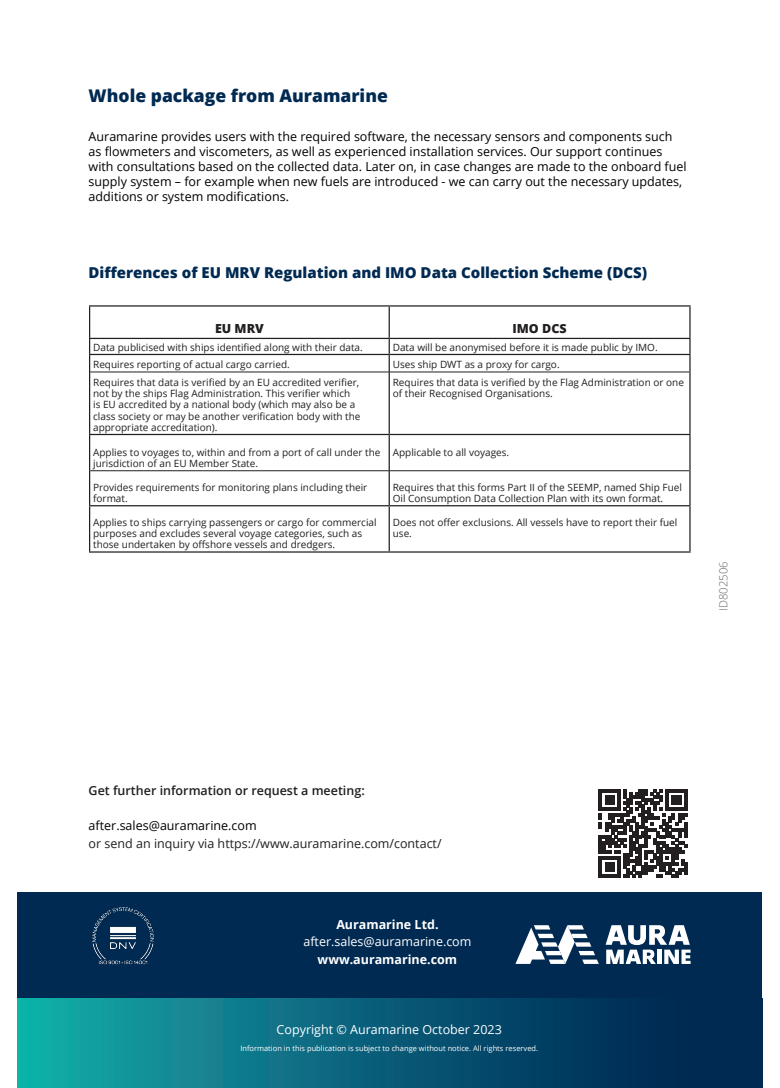
<style>
.page{position:relative;width:780px;height:1088px;background:#fff}
.page>*{position:absolute;margin:0;border:0;box-sizing:border-box;transform-origin:0 0}
.Väliotsikko{font:800 17.5px "Open Sans";color:#002a52}
.Väliotsikko-2{font:800 15px "Open Sans";color:#002a52}
.Leipäteksti{font:12.5px/15px "Open Sans";color:#000}
.Leipäteksti-2{font:12.5px "Open Sans";color:#fff}
.t1{font:12.5px "Open Sans";color:#231f20}
.t2{font:600 12.5px "Open Sans";color:#231f20}
.Leipäteksti-3{font:700 12.5px "Open Sans";color:#fff}
.Leipäteksti-4{font:800 12.5px "Open Sans";color:#231f20}
.Kuvateksti{font:300 11.25px "Open Sans";color:#67676a}
.Leipäteksti-5{font:10px/11.2px "Open Sans";color:#231f20}
.Leipäteksti-6{font:7.5px "Open Sans";color:#fff}
</style>
<div class="page">
<div style="left:17px;top:892px;width:744px;height:107px;background:#002a52"></div>
<div style="left:18px;top:999px;width:744px;height:89px;background:linear-gradient(to right,#16a9a8,#001849)"></div>
<svg style="left:515px;top:925px;width:175px;height:39px"></svg>
<img style="left:92px;top:907px;width:62px;height:58px">
<svg style="left:599px;top:789px;width:88px;height:88px"></svg>
<hr style="left:89px;top:305px;width:300px;height:2px;background:#231f20">
<hr style="left:389px;top:305px;width:301px;height:2px;background:#231f20">
<svg style="left:89px;top:306px;width:601px;height:66px"></svg>
<hr style="left:89px;top:372px;width:1px;height:62px;background:#231f20">
<hr style="left:388px;top:372px;width:2px;height:62px;background:#231f20">
<hr style="left:689px;top:372px;width:1px;height:62px;background:#231f20">
<hr style="left:89px;top:434px;width:300px;height:1px;background:#231f20">
<hr style="left:89px;top:435px;width:1px;height:36px;background:#231f20">
<hr style="left:389px;top:434px;width:301px;height:1px;background:#231f20">
<hr style="left:388px;top:435px;width:2px;height:36px;background:#231f20">
<hr style="left:689px;top:435px;width:1px;height:36px;background:#231f20">
<hr style="left:89px;top:471px;width:1px;height:34px;background:#231f20">
<hr style="left:388px;top:471px;width:2px;height:34px;background:#231f20">
<hr style="left:689px;top:471px;width:1px;height:34px;background:#231f20">
<hr style="left:89px;top:505px;width:300px;height:1px;background:#231f20">
<hr style="left:89px;top:506px;width:1px;height:45px;background:#231f20">
<hr style="left:389px;top:505px;width:301px;height:1px;background:#231f20">
<hr style="left:388px;top:506px;width:2px;height:45px;background:#231f20">
<hr style="left:689px;top:506px;width:1px;height:45px;background:#231f20">
<hr style="left:89px;top:551px;width:300px;height:2px;background:#231f20">
<hr style="left:389px;top:551px;width:301px;height:2px;background:#231f20">
<hr style="left:90px;top:372px;width:299px;height:1px;background:#231f20">
<hr style="left:389px;top:372px;width:300px;height:1px;background:#231f20">
<hr style="left:90px;top:470px;width:299px;height:1px;background:#231f20">
<hr style="left:389px;top:470px;width:300px;height:1px;background:#231f20">
<p class="Väliotsikko" style="left:89px;top:82px;width:301px">Whole package from Auramarine</p>
<p class="Leipäteksti" style="left:89px;top:129px;width:599px">Auramarine provides users with the required software, the necessary sensors and components such as flowmeters and viscometers, as well as experienced installation services. Our support continues with consultations based on the collected data. Later on, in case changes are made to the onboard fuel supply system – for example when new fuels are introduced - we can carry out the necessary updates, additions or system modifications.</p>
<p class="Väliotsikko-2" style="left:89px;top:261px;width:560px">Differences of EU MRV Regulation and IMO Data Collection Scheme (DCS)</p>
<p class="Leipäteksti-4" style="left:215px;top:319px;width:50px">EU MRV</p>
<p class="Leipäteksti-4" style="left:512px;top:319px;width:56px">IMO DCS</p>
<p class="Leipäteksti-5" style="left:93px;top:341px;width:271px">Data publicised with ships identified along with their data.</p>
<p class="Leipäteksti-5" style="left:393px;top:341px;width:266px">Data will be anonymised before it is made public by IMO.</p>
<p class="Leipäteksti-5" style="left:93px;top:359px;width:198px">Requires reporting of actual cargo carried.</p>
<p class="Leipäteksti-5" style="left:393px;top:359px;width:168px">Uses ship DWT as a proxy for cargo.</p>
<p class="Leipäteksti-5" style="left:93px;top:376px;width:269px">Requires that data is verified by an EU accredited verifier, not by the ships Flag Administration. This verifier which<br>is EU accredited by a national body (which may also be a class society or may be another verification body with the appropriate accreditation).</p>
<p class="Leipäteksti-5" style="left:393px;top:376px;width:293px">Requires that data is verified by the Flag Administration or one of their Recognised Organisations.</p>
<p class="Leipäteksti-5" style="left:93px;top:446px;width:289px">Applies to voyages to, within and from a port of call under the jurisdiction of an EU Member State.</p>
<p class="Leipäteksti-5" style="left:393px;top:446px;width:118px">Applicable to all voyages.</p>
<p class="Leipäteksti-5" style="left:93px;top:481px;width:276px">Provides requirements for monitoring plans including their format.</p>
<p class="Leipäteksti-5" style="left:393px;top:481px;width:291px">Requires that this forms Part II of the SEEMP, named Ship Fuel<br>Oil Consumption Data Collection Plan with its own format.</p>
<p class="Leipäteksti-5" style="left:93px;top:516px;width:285px">Applies to ships carrying passengers or cargo for commercial purposes and excludes several voyage categories, such as those undertaken by offshore vessels and dredgers.</p>
<p class="Leipäteksti-5" style="left:393px;top:516px;width:286px">Does not offer exclusions. All vessels have to report their fuel use.</p>
<p class="Kuvateksti" style="left:715px;top:611px;width:51px;rotate:-90deg">ID802506</p>
<p class="t2" style="left:89px;top:782px;width:278px">Get further information or request a meeting:</p>
<p class="Leipäteksti" style="left:89px;top:818px;width:169px">after.sales@auramarine.com</p>
<p class="t1" style="left:89px;top:835px;width:354px">or send an inquiry via https://www.auramarine.com/contact/</p>
<p class="Leipäteksti-3" style="left:336px;top:915px;width:104px">Auramarine Ltd.</p>
<p class="Leipäteksti-2" style="left:303px;top:933px;width:169px">after.sales@auramarine.com</p>
<p class="Leipäteksti-3" style="left:317px;top:950px;width:141px">www.auramarine.com</p>
<p class="Leipäteksti-2" style="left:276px;top:1020px;width:227px">Copyright © Auramarine October 2023</p>
<p class="Leipäteksti-6" style="left:240px;top:1043px;width:299px">Information in this publication is subject to change without notice. All rights reserved.</p>
</div>
